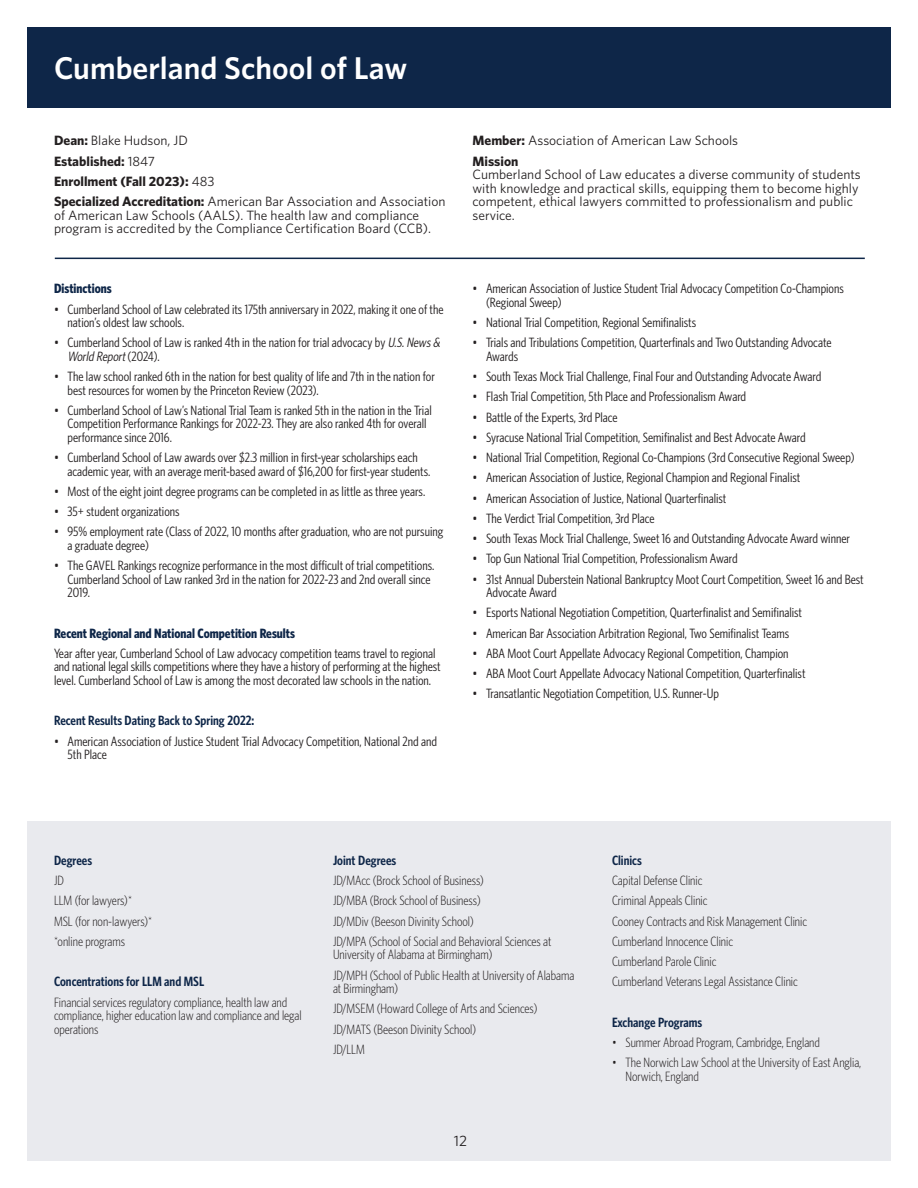
<style>
.page{position:relative;width:918px;height:1188px;background:#fff}
.page>*{position:absolute;margin:0;border:0;box-sizing:border-box;transform-origin:0 0}
.t1{font:600 31.5px "Whitney";color:#fff}
.t2{font:15px "Whitney";color:#231f20}
.t3{font:13.5px/13.5px "Whitney Condensed";color:#231f20}
.t4{font:300 13.5px/13.5px "Whitney Condensed";color:#231f20}
.t5{font:13.5px/13.5px "Whitney";color:#231f20}
.t6{font:600 13.5px "Whitney Condensed";color:#0e2648}
.t7{font:700 13.5px "Whitney Condensed";color:#0e2648}
.t8{font:700 13.5px "Whitney";color:#231f20}
.s1{font-weight:700}
.s2{font-weight:400}
.s3{font-style:italic}
</style>
<div class="page">
<div style="left:27px;top:822px;width:864px;height:339px;background:#e9eaee"></div>
<div style="left:27px;top:27px;width:864px;height:81px;background:#0e2648"></div>
<hr style="left:55px;top:258px;width:810px;height:1px;background:#0e2648">
<p class="t1" style="left:54px;top:47px;width:355px">Cumberland School of Law</p>
<p class="t5" style="left:54px;top:134px;width:135px"><span class="s1">Dean:</span> Blake Hudson, JD</p>
<p class="t8" style="left:54px;top:152px;width:103px">Established: <span class="s2">1847</span></p>
<p class="t8" style="left:54px;top:172px;width:162px">Enrollment (Fall 2023): <span class="s2">483</span></p>
<p class="t5" style="left:54px;top:194px;width:393px"><span class="s1">Specialized Accreditation:</span> American Bar Association and Association of American Law Schools (AALS). The health law and compliance program is accredited by the Compliance Certification Board (CCB).</p>
<p class="t7" style="left:54px;top:280px;width:59px">Distinctions</p>
<p class="t3" style="left:68px;top:302px;width:378px;text-indent:-14px">• Cumberland School of Law celebrated its 175th anniversary in 2022, making it one of the nation’s oldest law schools.</p>
<p class="t3" style="left:68px;top:336px;width:377px;text-indent:-14px">• Cumberland School of Law is ranked 4th in the nation for trial advocacy by <span class="s3">U.S.News&amp;<br>World Report</span>( 2 0 24 ) .</p>
<p class="t3" style="left:68px;top:369px;width:369px;text-indent:-14px">• The law school ranked 6th in the nation for best quality of life and 7th in the nation for best resources for women by the Princeton Review (2023).</p>
<p class="t3" style="left:68px;top:403px;width:366px;text-indent:-14px">• Cumberland School of Law’s National Trial Team is ranked 5th in the nation in the Trial<br>Competition Performance Rankings for 2022-23. They are also ranked 4th for overall performance since 2016.</p>
<p class="t3" style="left:68px;top:450px;width:364px;text-indent:-14px">• Cumberland School of Law awards over $2.3 million in first-year scholarships each academic year, with an average merit-based award of $16,200 for first-year students.</p>
<p class="t3" style="left:54px;top:484px;width:373px">• Most of the eight joint degree programs can be completed in as little as three years.</p>
<p class="t3" style="left:54px;top:504px;width:127px">• 35+ student organizations</p>
<p class="t3" style="left:68px;top:525px;width:377px;text-indent:-14px">• 95% employment rate (Class of 2022, 10 months after graduation, who are not pursuing a graduate degree)</p>
<p class="t3" style="left:68px;top:558px;width:368px;text-indent:-14px">• The GAVEL Rankings recognize performance in the most difficult of trial competitions.<br>Cumberland School of Law ranked 3rd in the nation for 2022-23 and 2nd overall since<br>2019.</p>
<p class="t7" style="left:54px;top:624px;width:242px">Recent Regional and National Competition Results</p>
<p class="t3" style="left:54px;top:646px;width:388px">Year after year, Cumberland School of Law advocacy competition teams travel to regional and national legal skills competitions where they have a history of performing at the highest level. Cumberland School of Law is among the most decorated law schools in the nation.</p>
<p class="t6" style="left:54px;top:712px;width:202px">Recent Results Dating Back to Spring 2022:</p>
<p class="t3" style="left:68px;top:734px;width:371px;text-indent:-14px">• American Association of Justice Student Trial Advocacy Competition, National 2nd and<br>5th Place</p>
<p class="t5" style="left:472px;top:134px;width:267px"><span class="s1">Member:</span> Association of American Law Schools</p>
<p class="t5" style="left:472px;top:154px;width:390px"><span class="s1">Mission<br></span>Cumberland School of Law educates a diverse community of students with knowledge and practical skills, equipping them to become highly competent, ethical lawyers committed to professionalism and public service.</p>
<p class="t3" style="left:486px;top:282px;width:359px;text-indent:-14px">• American Association of Justice Student Trial Advocacy Competition Co-Champions (Regional Sweep)</p>
<p class="t3" style="left:472px;top:315px;width:225px">• National Trial Competition, Regional Semifinalists</p>
<p class="t3" style="left:486px;top:336px;width:347px;text-indent:-14px">• Trials and Tribulations Competition, Quarterfinals and Two Outstanding Advocate<br>Awards</p>
<p class="t3" style="left:472px;top:369px;width:350px">• South Texas Mock Trial Challenge, Final Four and Outstanding Advocate Award</p>
<p class="t3" style="left:472px;top:390px;width:275px">• Flash Trial Competition, 5th Place and Professionalism Award</p>
<p class="t3" style="left:472px;top:410px;width:146px">• Battle of the Experts, 3rd Place</p>
<p class="t3" style="left:472px;top:430px;width:335px">• Syracuse National Trial Competition, Semifinalist and Best Advocate Award</p>
<p class="t3" style="left:472px;top:450px;width:384px">• National Trial Competition, Regional Co-Champions (3rd Consecutive Regional Sweep)</p>
<p class="t3" style="left:472px;top:471px;width:329px">• American Association of Justice, Regional Champion and Regional Finalist</p>
<p class="t3" style="left:472px;top:491px;width:255px">• American Association of Justice, National Quarterfinalist</p>
<p class="t3" style="left:472px;top:511px;width:184px">• The Verdict Trial Competition, 3rd Place</p>
<p class="t3" style="left:472px;top:531px;width:379px">• South Texas Mock Trial Challenge, Sweet 16 and Outstanding Advocate Award winner</p>
<p class="t3" style="left:472px;top:552px;width:267px">• Top Gun National Trial Competition, Professionalism Award</p>
<p class="t3" style="left:486px;top:572px;width:379px;text-indent:-14px">• 31st Annual Duberstein National Bankruptcy Moot Court Competition, Sweet 16 and Best<br>Advocate Award</p>
<p class="t3" style="left:472px;top:606px;width:331px">• Esports National Negotiation Competition, Quarterfinalist and Semifinalist</p>
<p class="t3" style="left:472px;top:626px;width:318px">• American Bar Association Arbitration Regional, Two Semifinalist Teams</p>
<p class="t3" style="left:472px;top:646px;width:318px">• ABA Moot Court Appellate Advocacy Regional Competition, Champion</p>
<p class="t3" style="left:472px;top:666px;width:335px">• ABA Moot Court Appellate Advocacy National Competition, Quarterfinalist</p>
<p class="t3" style="left:472px;top:687px;width:248px">• Transatlantic Negotiation Competition, U.S. Runner-Up</p>
<p class="t6" style="left:54px;top:852px;width:40px">Degrees</p>
<p class="t4" style="left:54px;top:873px;width:12px">JD</p>
<p class="t4" style="left:54px;top:894px;width:79px">LLM (for lawyers)*</p>
<p class="t4" style="left:54px;top:914px;width:100px">MSL (for non-lawyers)*</p>
<p class="t4" style="left:54px;top:934px;width:73px">*online programs</p>
<p class="t6" style="left:54px;top:973px;width:152px">Concentrations for LLM and MSL</p>
<p class="t4" style="left:54px;top:995px;width:249px">Financial services regulatory compliance, health law and compliance, higher education law and compliance and legal operations</p>
<p class="t6" style="left:333px;top:852px;width:65px">Joint Degrees</p>
<p class="t4" style="left:333px;top:873px;width:152px">JD/MAcc (Brock School of Business)</p>
<p class="t4" style="left:333px;top:894px;width:149px">JD/MBA (Brock School of Business)</p>
<p class="t4" style="left:333px;top:914px;width:142px">JD/MDiv (Beeson Divinity School)</p>
<p class="t4" style="left:333px;top:934px;width:220px">JD/MPA (School of Social and Behavioral Sciences at<br>University of Alabama at Birmingham)</p>
<p class="t4" style="left:333px;top:968px;width:243px">JD/MPH (School of Public Health at University of Alabama at Birmingham)</p>
<p class="t4" style="left:333px;top:1002px;width:206px">JD/MSEM (Howard College of Arts and Sciences)</p>
<p class="t4" style="left:333px;top:1022px;width:145px">JD/MATS (Beeson Divinity School)</p>
<p class="t4" style="left:333px;top:1042px;width:33px">JD/LLM</p>
<p class="t2" style="left:454px;top:1131px;width:15px">12</p>
<p class="t6" style="left:612px;top:852px;width:31px">Clinics</p>
<p class="t4" style="left:612px;top:873px;width:92px">Capital Defense Clinic</p>
<p class="t4" style="left:612px;top:894px;width:97px">Criminal Appeals Clinic</p>
<p class="t4" style="left:612px;top:914px;width:197px">Cooney Contracts and Risk Management Clinic</p>
<p class="t4" style="left:612px;top:934px;width:123px">Cumberland Innocence Clinic</p>
<p class="t4" style="left:612px;top:954px;width:106px">Cumberland Parole Clinic</p>
<p class="t4" style="left:612px;top:975px;width:187px">Cumberland Veterans Legal Assistance Clinic</p>
<p class="t6" style="left:612px;top:1014px;width:92px">Exchange Programs</p>
<p class="t4" style="left:612px;top:1035px;width:209px">• Summer Abroad Program, Cambridge, England</p>
<p class="t4" style="left:626px;top:1056px;width:237px;text-indent:-14px">• The Norwich Law School at the University of East Anglia,<br>Norwich, England</p>
</div>
